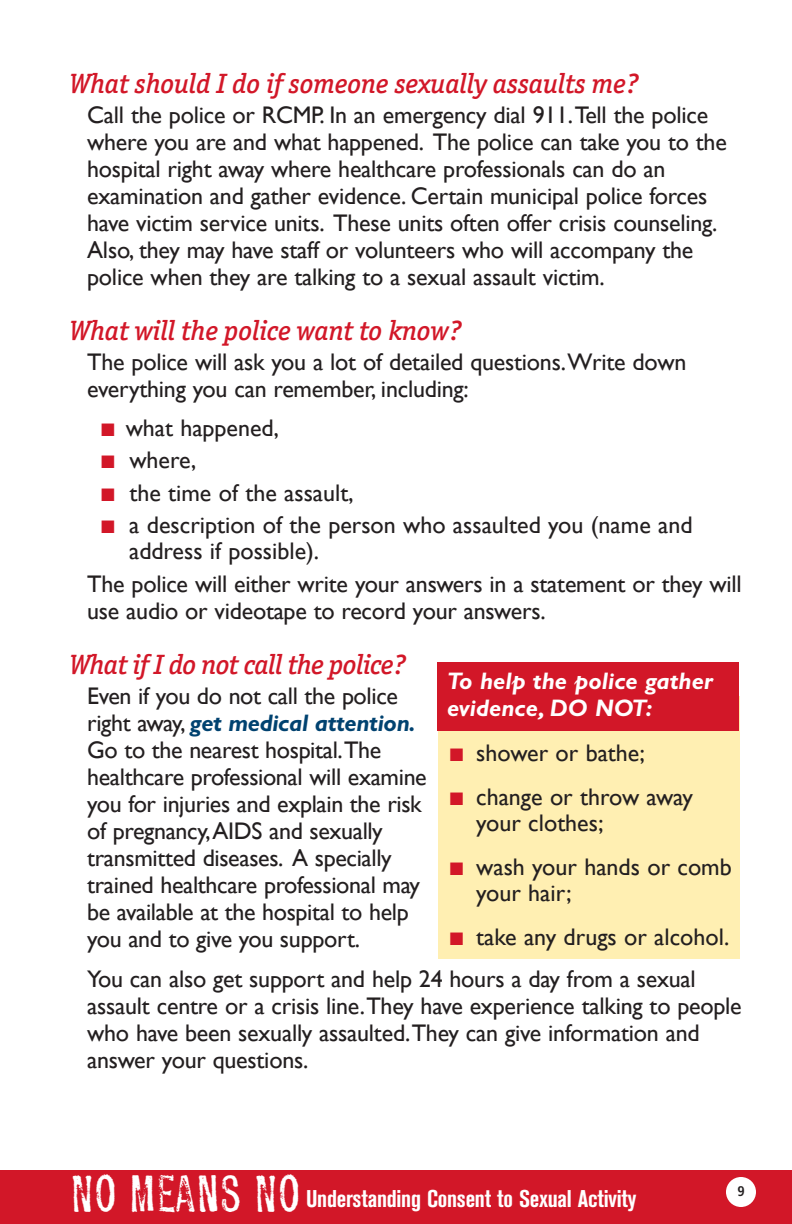
<style>
.page{position:relative;width:792px;height:1224px;background:#fff}
.page>*{position:absolute;margin:0;border:0;box-sizing:border-box;transform-origin:0 0}
.t1{font:italic 500 28px "Officina Ser ITC";color:#d21728}
.t2{font:24px/27px "Gill Sans";letter-spacing:-.01em;color:#231f20}
.t3{font:700 condensed 24px "Akzidenz Grotesk BE";letter-spacing:-.01em;color:#fff}
.t4{font:italic 700 24px/27px "Gill Sans";color:#fff}
.t5{font:700 condensed 14px "Frutiger";color:#231f20}
.s1{color:#d21728}
.s2{font-weight:700;font-style:italic;color:#004270}
.s3{font-family:"Profumo";font-weight:400;font-stretch:normal;font-size:46px}
</style>
<div class="page">
<div style="left:0;top:1170px;width:792px;height:54px;background:#d21728"></div>
<div style="left:726px;top:1177px;width:30px;height:30px;background:#fff;border-radius:50%"></div>
<div style="left:438px;top:696px;width:302px;height:263px;background:#ffefb2"></div>
<div style="left:438px;top:662px;width:301px;height:68px;background:#d21728"></div>
<p class="t1" style="left:69px;top:74px;width:571px">What should I do if someone sexually assaults me?</p>
<p class="t2" style="left:87px;top:101px;width:641px">Call the police or RCMP. In an emergency dial 911.Tell the police where you are and what happened. The police can take you to the hospital right away where healthcare professionals can do an examination and gather evidence. Certain municipal police forces have victim service units. These units often offer crisis counseling.<br>Also, they may have staff or volunteers who will accompany the police when they are talking to a sexual assault victim.</p>
<p class="t1" style="left:69px;top:321px;width:394px">What will the police want to know?</p>
<p class="t2" style="left:87px;top:348px;width:601px">The police will ask you a lot of detailed questions.Write down everything you can remember, including:</p>
<p class="t2" style="left:101px;top:414px;width:179px"><span class="s1">■</span> what happened,</p>
<p class="t2" style="left:101px;top:446px;width:97px"><span class="s1">■</span> where,</p>
<p class="t2" style="left:101px;top:479px;width:254px"><span class="s1">■</span> the time of the assault,</p>
<p class="t2" style="left:129px;top:512px;width:565px;line-height:26px;text-indent:-28px"><span class="s1">■</span> a description of the person who assaulted you (name and address if possible).</p>
<p class="t2" style="left:87px;top:571px;width:656px">The police will either write your answers in a statement or they will use audio or videotape to record your answers.</p>
<p class="t1" style="left:69px;top:655px;width:338px">What if I do not call the police?</p>
<p class="t2" style="left:87px;top:682px;width:341px">Even if you do not call the police right away, <span class="s2">get medical attention.<br></span>Go to the nearest hospital.The healthcare professional will examine you for injuries and explain the risk of pregnancy,AIDS and sexually transmitted diseases. A specially trained healthcare professional may be available at the hospital to help you and to give you support.</p>
<p class="t2" style="left:87px;top:965px;width:656px">You can also get support and help 24 hours a day from a sexual assault centre or a crisis line.They have experience talking to people who have been sexually assaulted.They can give information and answer your questions.</p>
<p class="t4" style="left:447px;top:669px;width:267px">To help the police gather evidence, DO NOT:</p>
<p class="t2" style="left:450px;top:739px;width:197px"><span class="s1">■</span> shower or bathe;</p>
<p class="t2" style="left:476px;top:784px;width:218px;line-height:26px;text-indent:-27px"><span class="s1">■</span> change or throw away your clothes;</p>
<p class="t2" style="left:476px;top:854px;width:257px;line-height:26px;text-indent:-27px"><span class="s1">■</span> wash your hands or comb your hair;</p>
<p class="t2" style="left:450px;top:923px;width:281px"><span class="s1">■</span> take any drugs or alcohol.</p>
<p class="t3" style="left:70px;top:1190px;width:568px"><span class="s3">NO MEANS NO</span> Understanding Consent to Sexual Activity</p>
<p class="t5" style="left:737px;top:1185px;width:9px">9</p>
</div>
